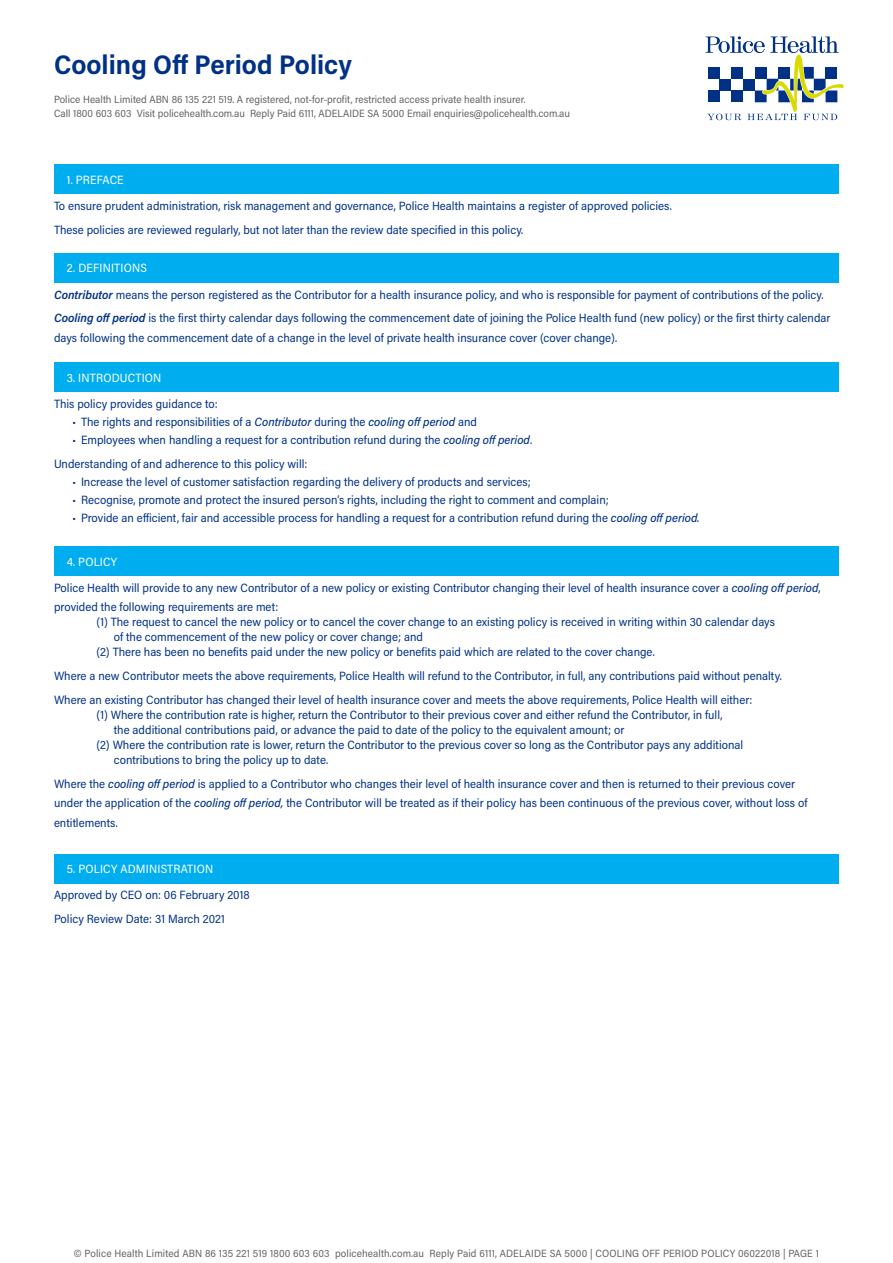
<style>
.page{position:relative;width:893px;height:1263px;background:#fff}
.page>*{position:absolute;margin:0;border:0;box-sizing:border-box;transform-origin:0 0}
.Heading{font:700 27px "Acumin Pro Semi Cond";color:#003186}
.AA_Body{font:12px/19.5px "Acumin Pro Semi Cond";color:#003186}
.AA_Bullets_2{font:12px/15px "Acumin Pro Semi Cond";color:#003186}
.Table_Header_copy{font:12px "Acumin Pro Semi Cond";letter-spacing:.015em;color:#fff}
.t1{font:10.5px/13.5px "Acumin Pro Semi Cond";letter-spacing:.005em;color:#636366}
.s1{font-weight:600;font-style:italic}
.s2{font-weight:500;font-style:italic}
</style>
<div class="page">
<svg style="left:705px;top:36px;width:139px;height:84px"></svg>
<div style="left:54px;top:165px;width:785px;height:29px;background:#00aeef"></div>
<div style="left:54px;top:253px;width:785px;height:30px;background:#00aeef"></div>
<div style="left:54px;top:362px;width:785px;height:30px;background:#00aeef"></div>
<div style="left:54px;top:547px;width:785px;height:29px;background:#00aeef"></div>
<div style="left:54px;top:854px;width:785px;height:29px;background:#00aeef"></div>
<p class="Heading" style="left:54px;top:45px;width:299px">Cooling Off Period Policy</p>
<p class="t1" style="left:54px;top:92px;width:518px">Police Health Limited ABN 86 135 221 519. A registered, not-for-profit, restricted access private health insurer.<br>Call 1800 603 603 Visit policehealth.com.au Reply Paid 6111, ADELAIDE SA 5000 Email enquiries@policehealth.com.au</p>
<p class="Table_Header_copy" style="left:67px;top:171px;width:59px">1. PREFACE</p>
<p class="AA_Body" style="left:54px;top:195px;width:619px">To ensure prudent administration, risk management and governance, Police Health maintains a register of approved policies.</p>
<p class="AA_Body" style="left:54px;top:219px;width:471px">These policies are reviewed regularly, but not later than the review date specified in this policy.</p>
<p class="Table_Header_copy" style="left:67px;top:260px;width:82px">2. DEFINITIONS</p>
<p class="AA_Body" style="left:54px;top:284px;width:771px"><span class="s1">Contributor</span> means the person registered as the Contributor for a health insurance policy, and who is responsible for payment of contributions of the policy.</p>
<p class="AA_Body" style="left:54px;top:308px;width:778px"><span class="s1">Cooling off period</span> is the first thirty calendar days following the commencement date of joining the Police Health fund (new policy) or the first thirty calendar days following the commencement date of a change in the level of private health insurance cover (cover change).</p>
<p class="Table_Header_copy" style="left:67px;top:369px;width:96px">3. INTRODUCTION</p>
<p class="AA_Body" style="left:54px;top:393px;width:165px">This policy provides guidance to:</p>
<p class="AA_Body" style="left:72px;top:411px;width:406px">• The rights and responsibilities of a <span class="s2">Contributor</span> during the <span class="s2">cooling off period</span> and</p>
<p class="AA_Body" style="left:72px;top:429px;width:461px">• Employees when handling a request for a contribution refund during the <span class="s2">cooling off period</span>.</p>
<p class="AA_Body" style="left:54px;top:453px;width:255px">Understanding of and adherence to this policy will:</p>
<p class="AA_Body" style="left:72px;top:471px;width:460px">• Increase the level of customer satisfaction regarding the delivery of products and services;</p>
<p class="AA_Body" style="left:72px;top:489px;width:538px">• Recognise, promote and protect the insured person’s rights, including the right to comment and complain;</p>
<p class="AA_Body" style="left:72px;top:507px;width:629px">• Provide an efficient, fair and accessible process for handling a request for a contribution refund during the <span class="s2">cooling off period.</span></p>
<p class="Table_Header_copy" style="left:67px;top:553px;width:52px">4. POLICY</p>
<p class="AA_Body" style="left:54px;top:577px;width:768px">Police Health will provide to any new Contributor of a new policy or existing Contributor changing their level of health insurance cover a <span class="s2">cooling off period</span>, provided the following requirements are met:</p>
<p class="AA_Bullets_2" style="left:114px;top:614px;width:663px;text-indent:-17px">(1) The request to cancel the new policy or to cancel the cover change to an existing policy is received in writing within 30 calendar days of the commencement of the new policy or cover change; and</p>
<p class="AA_Bullets_2" style="left:97px;top:644px;width:560px">(2) There has been no benefits paid under the new policy or benefits paid which are related to the cover change.</p>
<p class="AA_Body" style="left:54px;top:666px;width:729px">Where a new Contributor meets the above requirements, Police Health will refund to the Contributor, in full, any contributions paid without penalty.</p>
<p class="AA_Body" style="left:54px;top:689px;width:700px">Where an existing Contributor has changed their level of health insurance cover and meets the above requirements, Police Health will either:</p>
<p class="AA_Bullets_2" style="left:114px;top:707px;width:610px;text-indent:-17px">(1) Where the contribution rate is higher, return the Contributor to their previous cover and either refund the Contributor, in full, the additional contributions paid, or advance the paid to date of the policy to the equivalent amount; or</p>
<p class="AA_Bullets_2" style="left:114px;top:737px;width:631px;text-indent:-17px">(2) Where the contribution rate is lower, return the Contributor to the previous cover so long as the Contributor pays any additional contributions to bring the policy up to date.</p>
<p class="AA_Body" style="left:54px;top:773px;width:755px">Where the <span class="s2">cooling off period</span> is applied to a Contributor who changes their level of health insurance cover and then is returned to their previous cover under the application of the <span class="s2">cooling off period,</span> the Contributor will be treated as if their policy has been continuous of the previous cover, without loss of entitlements.</p>
<p class="Table_Header_copy" style="left:67px;top:860px;width:148px">5. POLICY ADMINISTRATION</p>
<p class="AA_Body" style="left:54px;top:884px;width:197px">Approved by CEO on: 06 February 2018</p>
<p class="AA_Body" style="left:54px;top:908px;width:172px">Policy Review Date: 31 March 2021</p>
<p class="t1" style="left:74px;top:1246px;width:746px">© Police Health Limited ABN 86 135 221 519 1800 603 603 policehealth.com.au Reply Paid 6111, ADELAIDE SA 5000 | COOLING OFF PERIOD POLICY 06022018 | PAGE 1</p>
</div>
